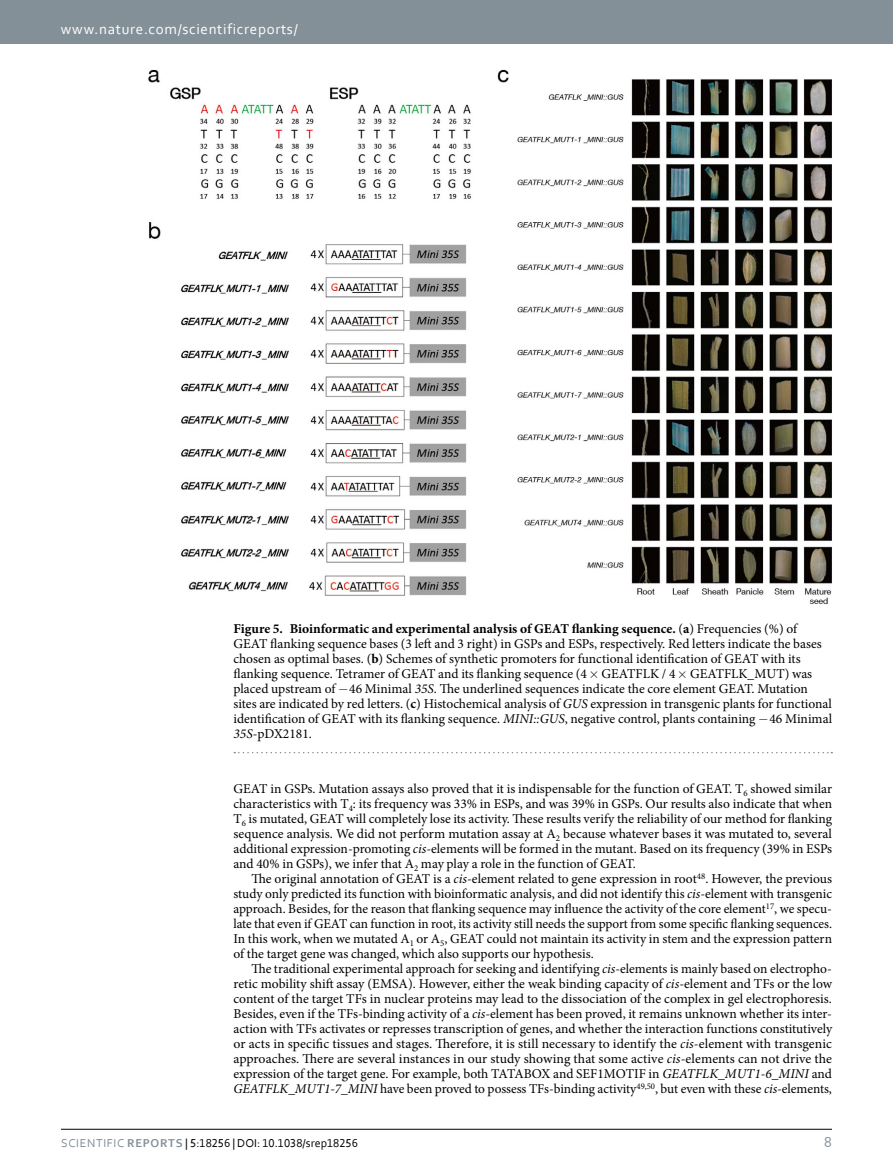
<style>
.page{position:relative;width:893px;height:1174px;background:#fff}
.page>*{position:absolute;margin:0;border:0;box-sizing:border-box;transform-origin:0 0}
.t1{font:15px "Prbvlc Corbel";letter-spacing:.045em;color:#fff}
.t2{font:15px "Rslpkn Corbel";color:#839097}
.t3{font:13.5px/15px "Dscycn Minion Pro";color:#000;text-align:justify}
.t4{font:700 13.5px "Djrxlf Minion Pro";color:#000}
.t5{font:12px "Vmdtkf Fjcljs Nqbkdk Bdchst Ngrymy Dwxlrv Corbel";color:#000}
.s1{font-family:"Dscycn Minion Pro";font-weight:400}
.s2{font-family:"Djrxlf Minion Pro";font-weight:700}
.s3{font-family:"Hsmkns Minion Pro";font-style:italic}
.s4{font-family:"Rgykxg Corbel";color:#839097}
.s5{font-family:"Rtqsmq Corbel";font-weight:700;color:#839097}
</style>
<div class="page">
<div style="left:0;top:0;width:893px;height:43px;background:#839097"></div>
<hr style="left:61px;top:1129px;width:771px;height:1px;background:#000">
<img style="left:148px;top:70px;width:684px;height:535px">
<svg style="left:234px;top:752px;width:598px;height:1px"></svg>
<p class="t1" style="left:61px;top:19px;width:238px">www.nature.com/scientificreports/</p>
<p class="t4" style="left:233px;top:619px;width:565px">Figure 5. Bioinformatic and experimental analysis of GEAT flanking sequence. <span class="s1">(</span>a<span class="s1">) Frequencies (%) of</span></p>
<p class="t3" style="left:233px;top:636px;width:600px;text-align:left">GEAT flanking sequence bases (3 left and 3 right) in GSPs and ESPs, respectively. Red letters indicate the bases chosen as optimal bases. (<span class="s2">b</span>) Schemes of synthetic promoters for functional identification of GEAT with its flanking sequence. Tetramer of GEAT and its flanking sequence (4 GEATFLK / 4 GEATFLK_MUT) was placed upstream of −46 Minimal <span class="s3">35S</span>. The underlined sequences indicate the core element GEAT. Mutation sites are indicated by red letters. (<span class="s2">c</span>) Histochemical analysis of <span class="s3">GUS</span> expression in transgenic plants for functional identification of GEAT with its flanking sequence. <span class="s3">MINI::GUS</span>, negative control, plants containing −46 Minimal <span class="s3">35S</span>-pDX2181.</p>
<p class="t3" style="left:233px;top:781px;width:600px">GEAT in GSPs. Mutation assays also proved that it is indispensable for the function of GEAT. T<sub>6</sub> showed similar characteristics with T<sub>4</sub>: its frequency was 33% in ESPs, and was 39% in GSPs. Our results also indicate that when T<sub>6</sub> is mutated, GEAT will completely lose its activity. These results verify the reliability of our method for flanking sequence analysis. We did not perform mutation assay at A<sub>2</sub> because whatever bases it was mutated to, several additional expression-promoting <span class="s3">cis</span>-elements will be formed in the mutant. Based on its frequency (39% in ESPs and 40% in GSPs), we infer that A<sub>2</sub> may play a role in the function of GEAT.</p>
<p class="t3" style="left:233px;top:871px;width:600px;text-indent:18px">The original annotation of GEAT is a <span class="s3">cis</span>-element related to gene expression in root<sup>48</sup>. However, the previous study only predicted its function with bioinformatic analysis, and did not identify this <span class="s3">cis</span>-element with transgenic approach. Besides, for the reason that flanking sequence may influence the activity of the core element<sup>17</sup>, we specu&shy;late that even if GEAT can function in root, its activity still needs the support from some specific flanking sequences.<br>In this work, when we mutated A<sub>1</sub> or A<sub>5</sub>, GEAT could not maintain its activity in stem and the expression pattern of the target gene was changed, which also supports our hypothesis.</p>
<p class="t3" style="left:233px;top:961px;width:600px;text-indent:18px">The traditional experimental approach for seeking and identifying <span class="s3">cis</span>-elements is mainly based on electropho&shy;retic mobility shift assay (EMSA). However, either the weak binding capacity of <span class="s3">cis</span>-element and TFs or the low content of the target TFs in nuclear proteins may lead to the dissociation of the complex in gel electrophoresis.<br>Besides, even if the TFs-binding activity of a <span class="s3">cis</span>-element has been proved, it remains unknown whether its inter&shy;action with TFs activates or represses transcription of genes, and whether the interaction functions constitutively or acts in specific tissues and stages. Therefore, it is still necessary to identify the <span class="s3">cis</span>-element with transgenic approaches. There are several instances in our study showing that some active <span class="s3">cis</span>-elements can not drive the expression of the target gene. For example, both TATABOX and SEF1MOTIF in <span class="s3">GEATFLK_MUT1-6_MINI</span> and <span class="s3">GEATFLK_MUT1-7_MINI</span> have been proved to possess TFs-binding activity<sup>49,50</sup>, but even with these <span class="s3">cis</span>-elements,</p>
<p class="t5" style="left:61px;top:1135px;width:298px"><span class="s4">SCIENTIFIC</span> <span class="s5">REPORTS</span> | 5:18256 | DOI: 10.1038/srep18256</p>
<p class="t2" style="left:824px;top:1132px;width:9px">8</p>
</div>
